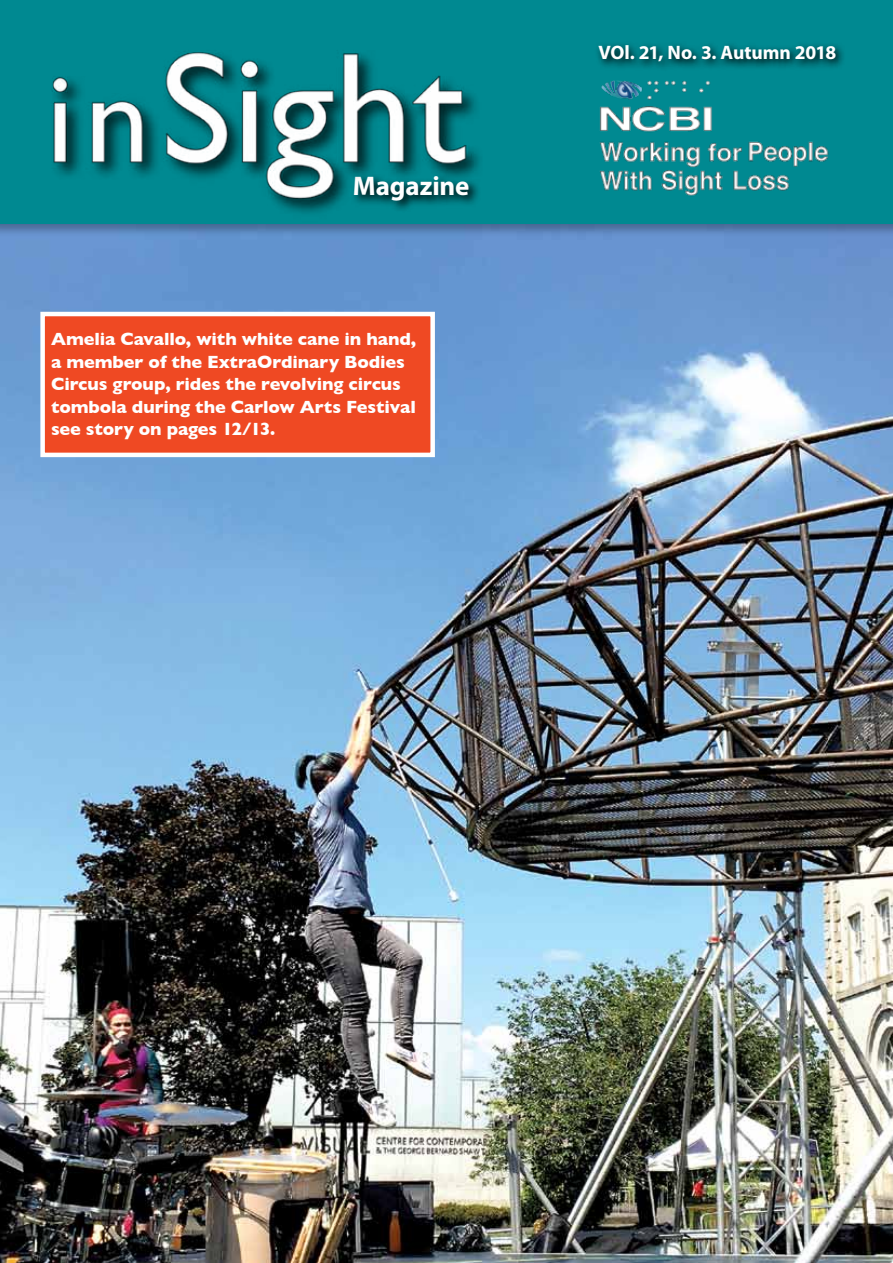
<style>
.page{position:relative;width:893px;height:1263px;background:#fff}
.page>*{position:absolute;margin:0;border:0;box-sizing:border-box;transform-origin:0 0}
.t1{font:700 27px "Myriad Pro";letter-spacing:-.005em;color:#fff}
.t2{font:700 19.5px "Myriad Pro";letter-spacing:-.005em;color:#fff}
.t3{font:700 18px/22.5px "Gill Sans";letter-spacing:-.005em;color:#fff}
</style>
<div class="page">
<img style="left:0;top:237px;width:893px;height:1026px">
<div style="left:0;top:0;width:893px;height:237px;background:#000;opacity:.3"></div>
<div style="left:0;top:0;width:893px;height:223px;background:#008991"></div>
<svg style="left:598px;top:44px;width:245px;height:23px"></svg>
<img style="left:52px;top:52px;width:427px;height:161px">
<img style="left:599px;top:80px;width:230px;height:116px">
<div style="left:40px;top:312px;width:395px;height:145px;background:#ef4923;border:4px solid #fff"></div>
<h1 class="t1" style="left:353px;top:168px;width:118px">Magazine</h1>
<p class="t3" style="left:51px;top:328px;width:367px">Amelia Cavallo, with white cane in hand, a member of the ExtraOrdinary Bodies Circus group, rides the revolving circus tombola during the Carlow Arts Festival see story on pages 12/13.</p>
<p class="t2" style="left:598px;top:40px;width:239px">VOl. 21, No. 3. Autumn 2018</p>
</div>
